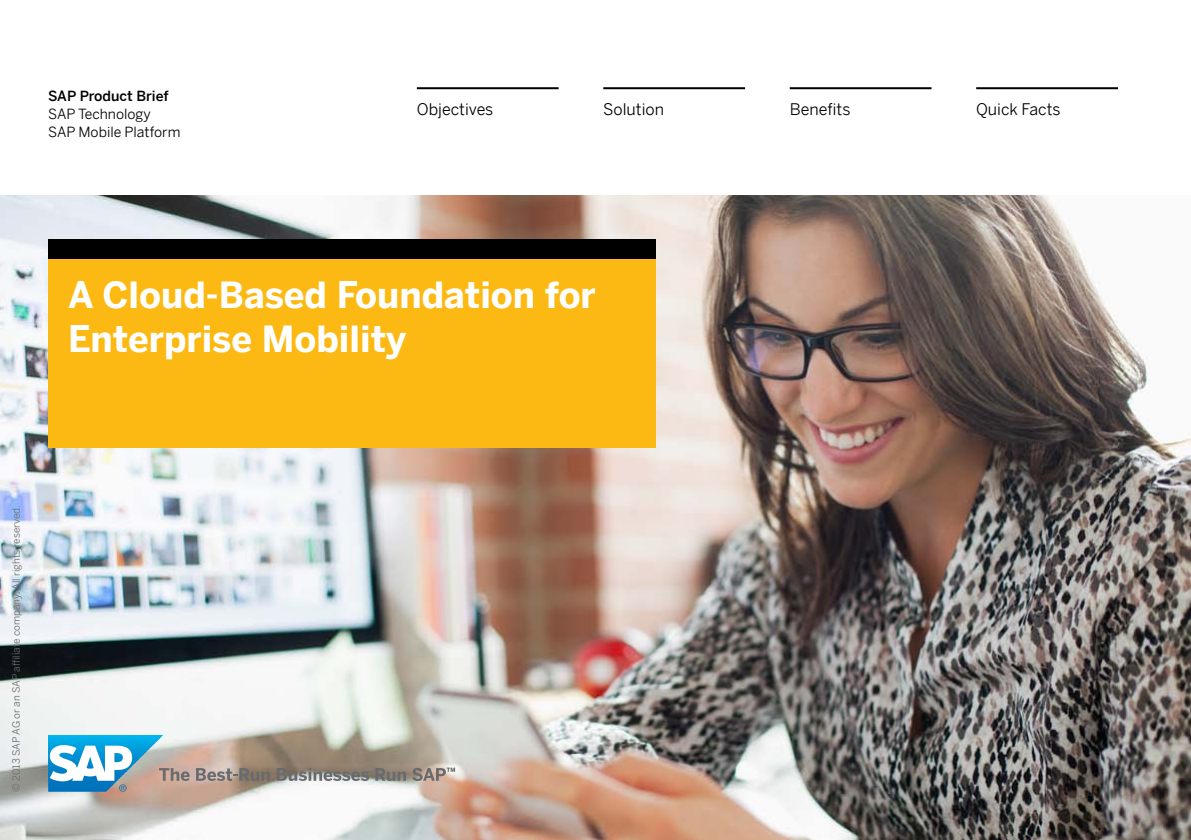
<style>
.page{position:relative;width:1191px;height:840px;background:#fff}
.page>*{position:absolute;margin:0;border:0;box-sizing:border-box;transform-origin:0 0}
.t1{font:700 36px/44px "Benton Sans";color:#fff}
.t2{font:16px "Benton Sans";color:#000}
.t3{font:14px/18px "Benton Sans";color:#000}
.t4{font:500 14px "Benton Sans";color:#000}
.t5{font:10px "Benton Sans";color:#696a6d}
</style>
<div class="page">
<img style="left:0;top:195px;width:1191px;height:644px">
<div style="left:48px;top:258px;width:607px;height:189px;background:#fdb913"></div>
<div style="left:48px;top:238px;width:607px;height:20px;background:#000"></div>
<hr style="left:789px;top:87px;width:142px;height:2px;background:#000">
<hr style="left:603px;top:87px;width:142px;height:2px;background:#000">
<hr style="left:417px;top:87px;width:141px;height:2px;background:#000">
<hr style="left:976px;top:87px;width:142px;height:2px;background:#000">
<svg style="left:196px;top:767px;width:74px;height:13px"></svg>
<svg style="left:277px;top:767px;width:92px;height:13px"></svg>
<svg style="left:375px;top:767px;width:31px;height:13px"></svg>
<svg style="left:412px;top:767px;width:43px;height:13px"></svg>
<svg style="left:48px;top:734px;width:142px;height:57px"></svg>
<h3 class="t4" style="left:48px;top:86px;width:122px">SAP Product Brief</h3>
<h3 class="t3" style="left:48px;top:104px;width:134px">SAP Technology<br>SAP Mobile Platform</h3>
<h2 class="t2" style="left:417px;top:97px;width:78px">Objectives</h2>
<h2 class="t2" style="left:603px;top:97px;width:62px">Solution</h2>
<h2 class="t2" style="left:789px;top:97px;width:62px">Benefits</h2>
<h2 class="t2" style="left:976px;top:97px;width:86px">Quick Facts</h2>
<h1 class="t1" style="left:68px;top:271px;width:529px">A Cloud-Based Foundation for<br>Enterprise Mobility</h1>
<p class="t5" style="left:9px;top:791px;width:288px;rotate:-90deg">© 2013 SAP AG or an SAP affiliate company. All rights reserved.</p>
</div>
